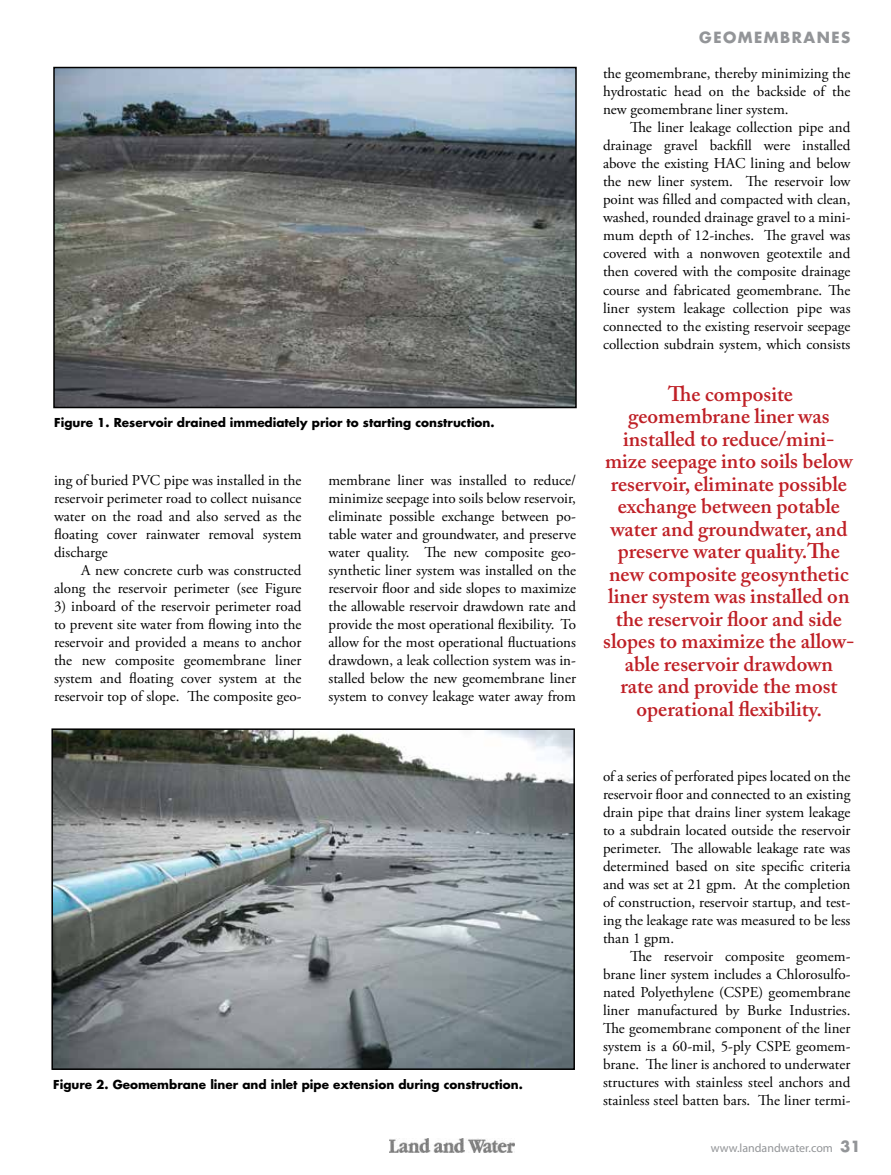
<style>
.page{position:relative;width:891px;height:1175px;background:#fff}
.page>*{position:absolute;margin:0;border:0;box-sizing:border-box;transform-origin:0 0}
.t1{font:600 21px/22.5px "Adobe Caslon Pro";color:#bf2026;text-align:center}
.t2{font:15px/18px "Adobe Garamond Pro";color:#000;text-align:justify}
.t3{font:700 15px "Futura";letter-spacing:.1em;color:#939598}
.t4{font:700 12px "Futura";color:#000}
.t5{font:12px "Myriad Pro";color:#939598}
.s1{font-family:"Futura";font-weight:700;font-size:15px}
</style>
<div class="page">
<img style="left:389px;top:1138px;width:125px;height:14px">
<img style="left:56px;top:70px;width:518px;height:335px">
<div style="left:53px;top:67px;width:524px;height:341px;border:2px solid #000"></div>
<img style="left:54px;top:731px;width:518px;height:335px">
<div style="left:51px;top:728px;width:524px;height:341px;border:2px solid #000"></div>
<p class="t4" style="left:54px;top:414px;width:442px">Figure 1. Reservoir drained immediately prior to starting construction.</p>
<p class="t2" style="left:54px;top:472px;width:249px">ing of buried PVC pipe was installed in the reservoir perimeter road to collect nuisance water on the road and also served as the floating cover rainwater removal system discharge</p>
<p class="t2" style="left:54px;top:562px;width:249px;text-align:right">A new concrete curb was constructed along the reservoir perimeter (see Figure</p>
<p class="t2" style="left:54px;top:598px;width:249px">3) inboard of the reservoir perimeter road to prevent site water from flowing into the reservoir and provided a means to anchor the new composite geomembrane liner system and floating cover system at the reservoir top of slope. The composite geo-</p>
<p class="t2" style="left:329px;top:471px;width:249px">membrane liner was installed to reduce/ minimize seepage into soils below reservoir, eliminate possible exchange between po&shy;table water and groundwater, and preserve water quality. The new composite geo&shy;synthetic liner system was installed on the reservoir floor and side slopes to maximize the allowable reservoir drawdown rate and provide the most operational flexibility. To allow for the most operational fluctuations drawdown, a leak collection system was in&shy;stalled below the new geomembrane liner system to convey leakage water away from</p>
<p class="t4" style="left:53px;top:1075px;width:471px">Figure 2. Geomembrane liner and inlet pipe extension during construction.</p>
<p class="t3" style="left:699px;top:27px;width:153px">geomembranes</p>
<p class="t2" style="left:603px;top:65px;width:249px">the geomembrane, thereby minimizing the hydrostatic head on the backside of the new geomembrane liner system.</p>
<p class="t2" style="left:603px;top:119px;width:249px;text-indent:27px">The liner leakage collection pipe and drainage gravel backfill were installed above the existing HAC lining and below the new liner system. The reservoir low point was filled and compacted with clean, washed, rounded drainage gravel to a mini&shy;mum depth of 12-inches. The gravel was covered with a nonwoven geotextile and then covered with the composite drainage course and fabricated geomembrane. The liner system leakage collection pipe was connected to the existing reservoir seepage collection subdrain system, which consists</p>
<p class="t1" style="left:603px;top:382px;width:253px">The composite geomembrane liner was installed to reduce/mini&shy;mize seepage into soils below reservoir, eliminate possible exchange between potable water and groundwater, and preserve water quality.The new composite geosynthetic liner system was installed on the reservoir floor and side slopes to maximize the allow&shy;able reservoir drawdown<br>rate and provide the most operational flexibility.</p>
<p class="t2" style="left:603px;top:767px;width:249px">of a series of perforated pipes located on the reservoir floor and connected to an existing drain pipe that drains liner system leakage to a subdrain located outside the reservoir perimeter. The allowable leakage rate was determined based on site specific criteria and was set at 21 gpm. At the completion of construction, reservoir startup, and test&shy;ing the leakage rate was measured to be less than 1 gpm.</p>
<p class="t2" style="left:603px;top:947px;width:249px;text-indent:27px">The reservoir composite geomem&shy;brane liner system includes a Chlorosulfo&shy;nated Polyethylene (CSPE) geomembrane liner manufactured by Burke Industries.<br>The geomembrane component of the liner system is a 60-mil, 5-ply CSPE geomem&shy;brane. The liner is anchored to underwater structures with stainless steel anchors and stainless steel batten bars. The liner termi-</p>
<p class="t5" style="left:711px;top:1140px;width:151px">www.landandwater.com <span class="s1">31</span></p>
</div>
